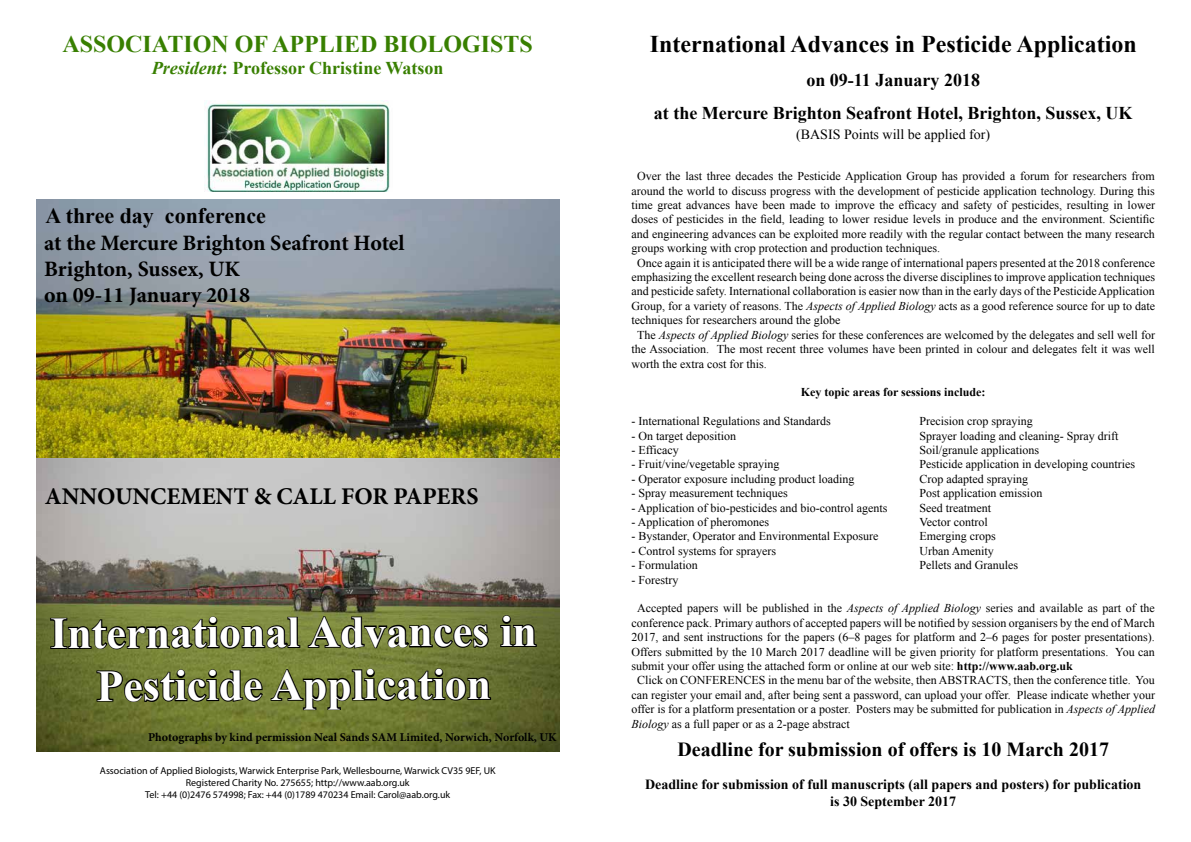
<style>
.page{position:relative;width:1191px;height:842px;background:#fff}
.page>*{position:absolute;margin:0;border:0;box-sizing:border-box;transform-origin:0 0}
.t1{font:700 44px/52.7px "Times New Roman";letter-spacing:-.005em;color:#fff;text-align:center}
.t2{font:700 24px "Times New Roman";color:#000}
.t3{font:700 24px "Times New Roman";color:#387f00}
.t4{font:700 24px "Minion Pro";color:#000}
.t5{font:700 22px/26.4px "Minion Pro";letter-spacing:-.005em;color:#000}
.t6{font:700 22px "Times New Roman";color:#000}
.t7{font:700 20px "Times New Roman";color:#000}
.t8{font:700 18px/33.6px "Times New Roman";color:#000;text-align:center}
.t9{font:700 18px "Times New Roman";color:#387f00}
.t10{font:700 14px/16.8px "Times New Roman";color:#000;text-align:center}
.t11{font:14px "Times New Roman";color:#000}
.t12{font:12px "Times New Roman";color:#000}
.t13{font:700 12px "Minion Pro";color:#000}
.t14{font:700 12px "Times New Roman";color:#000}
.t15{font:10px/12px "Myriad Pro";color:#000;text-align:center}
.s1{font-style:italic}
.s2{font-weight:700}
</style>
<div class="page">
<img style="left:36px;top:200px;width:523px;height:551px">
<svg style="left:499px;top:614px;width:39px;height:34px"></svg>
<img style="left:49px;top:100px;width:443px;height:652px">
<h2 class="t3" style="left:63px;top:28px;width:472px">ASSOCIATION OF APPLIED BIOLOGISTS</h2>
<h3 class="t9" style="left:152px;top:55px;width:293px"><span class="s1">President</span>: Professor Christine Watson</h3>
<h3 class="t6" style="left:46px;top:201px;width:222px">A three day conference</h3>
<h3 class="t5" style="left:44px;top:229px;width:362px">at the Mercure Brighton Seafront Hotel<br>Brighton, Sussex, UK<br>on 09-11 January 2018</h3>
<h2 class="t4" style="left:45px;top:479px;width:435px">ANNOUNCEMENT &amp; CALL FOR PAPERS</h2>
<h1 class="t1" style="left:50px;top:605px;width:488px">International Advances in<br>Pesticide Application</h1>
<p class="t13" style="left:148px;top:728px;width:410px">Photographs by kind permission Neal Sands SAM Limited, Norwich, Norfolk, UK</p>
<p class="t15" style="left:100px;top:765px;width:397px">Association of Applied Biologists, Warwick Enterprise Park, Wellesbourne, Warwick CV35 9EF, UK<br>Registered Charity No. 275655; http://www.aab.org.uk<br>Tel: +44 (0)2476 574998; Fax: +44 (0)1789 470234 Email: Carol@aab.org.uk</p>
<h2 class="t2" style="left:650px;top:28px;width:488px">International Advances in Pesticide Application</h2>
<h3 class="t8" style="left:654px;top:63px;width:480px">on 09-11 January 2018<br>at the Mercure Brighton Seafront Hotel, Brighton, Sussex, UK</h3>
<p class="t11" style="left:796px;top:125px;width:196px">(BASIS Points will be applied for)</p>
<p class="t12" style="left:637px;top:168px;width:519px">Over the last three decades the Pesticide Application Group has provided a forum for researchers from</p>
<p class="t12" style="left:631px;top:183px;width:525px">around the world to discuss progress with the development of pesticide application technology. During this</p>
<p class="t12" style="left:631px;top:197px;width:525px">time great advances have been made to improve the efficacy and safety of pesticides, resulting in lower</p>
<p class="t12" style="left:631px;top:211px;width:525px">doses of pesticides in the field, leading to lower residue levels in produce and the environment. Scientific</p>
<p class="t12" style="left:631px;top:226px;width:525px">and engineering advances can be exploited more readily with the regular contact between the many research</p>
<p class="t12" style="left:631px;top:240px;width:310px">groups working with crop protection and production techniques.</p>
<p class="t12" style="left:637px;top:255px;width:519px">Once again it is anticipated there will be a wide range of international papers presented at the 2018 conference</p>
<p class="t12" style="left:631px;top:269px;width:525px">emphasizing the excellent research being done across the diverse disciplines to improve application techniques</p>
<p class="t12" style="left:631px;top:283px;width:525px">and pesticide safety. International collaboration is easier now than in the early days of the Pesticide Application</p>
<p class="t12" style="left:631px;top:298px;width:525px">Group, for a variety of reasons. The <span class="s1">Aspects of Applied Biology</span> acts as a good reference source for up to date</p>
<p class="t12" style="left:631px;top:312px;width:210px">techniques for researchers around the globe</p>
<p class="t12" style="left:637px;top:327px;width:519px">The <span class="s1">Aspects of Applied Biology</span> series for these conferences are welcomed by the delegates and sell well for</p>
<p class="t12" style="left:631px;top:341px;width:525px">the Association. The most recent three volumes have been printed in colour and delegates felt it was well</p>
<p class="t12" style="left:631px;top:355px;width:137px">worth the extra cost for this.</p>
<p class="t14" style="left:801px;top:384px;width:186px">Key topic areas for sessions include:</p>
<p class="t12" style="left:631px;top:413px;width:201px">- International Regulations and Standards</p>
<p class="t12" style="left:919px;top:413px;width:115px">Precision crop spraying</p>
<p class="t12" style="left:631px;top:427px;width:106px">- On target deposition</p>
<p class="t12" style="left:919px;top:427px;width:200px">Sprayer loading and cleaning- Spray drift</p>
<p class="t12" style="left:631px;top:442px;width:49px">- Efficacy</p>
<p class="t12" style="left:919px;top:442px;width:121px">Soil/granule applications</p>
<p class="t12" style="left:631px;top:456px;width:149px">- Fruit/vine/vegetable spraying</p>
<p class="t12" style="left:919px;top:456px;width:217px">Pesticide application in developing countries</p>
<p class="t12" style="left:631px;top:471px;width:224px">- Operator exposure including product loading</p>
<p class="t12" style="left:919px;top:471px;width:110px">Crop adapted spraying</p>
<p class="t12" style="left:631px;top:485px;width:158px">- Spray measurement techniques</p>
<p class="t12" style="left:919px;top:485px;width:124px">Post application emission</p>
<p class="t12" style="left:631px;top:499px;width:257px">- Application of bio-pesticides and bio-control agents</p>
<p class="t12" style="left:919px;top:499px;width:73px">Seed treatment</p>
<p class="t12" style="left:631px;top:514px;width:139px">- Application of pheromones</p>
<p class="t12" style="left:919px;top:514px;width:70px">Vector control</p>
<p class="t12" style="left:631px;top:528px;width:248px">- Bystander, Operator and Environmental Exposure</p>
<p class="t12" style="left:919px;top:528px;width:78px">Emerging crops</p>
<p class="t12" style="left:631px;top:543px;width:146px">- Control systems for sprayers</p>
<p class="t12" style="left:919px;top:543px;width:76px">Urban Amenity</p>
<p class="t12" style="left:631px;top:557px;width:68px">- Formulation</p>
<p class="t12" style="left:919px;top:557px;width:100px">Pellets and Granules</p>
<p class="t12" style="left:631px;top:571px;width:48px">- Forestry</p>
<p class="t12" style="left:637px;top:600px;width:519px">Accepted papers will be published in the <span class="s1">Aspects of Applied Biology</span> series and available as part of the</p>
<p class="t12" style="left:631px;top:615px;width:525px">conference pack. Primary authors of accepted papers will be notified by session organisers by the end of March</p>
<p class="t12" style="left:631px;top:629px;width:525px">2017, and sent instructions for the papers (6–8 pages for platform and 2–6 pages for poster presentations).</p>
<p class="t12" style="left:631px;top:643px;width:525px">Offers submitted by the 10 March 2017 deadline will be given priority for platform presentations. You can</p>
<p class="t12" style="left:631px;top:658px;width:443px">submit your offer using the attached form or online at our web site: <span class="s2">http://www.aab.org.uk</span></p>
<p class="t12" style="left:637px;top:672px;width:519px">Click on CONFERENCES in the menu bar of the website, then ABSTRACTS, then the conference title. You</p>
<p class="t12" style="left:631px;top:687px;width:525px">can register your email and, after being sent a password, can upload your offer. Please indicate whether your</p>
<p class="t12" style="left:631px;top:701px;width:525px">offer is for a platform presentation or a poster. Posters may be submitted for publication in <span class="s1">Aspects of Applied</span></p>
<p class="t12" style="left:631px;top:715px;width:220px"><span class="s1">Biology</span> as a full paper or as a 2-page abstract</p>
<h3 class="t7" style="left:677px;top:736px;width:433px">Deadline for submission of offers is 10 March 2017</h3>
<p class="t10" style="left:645px;top:775px;width:498px">Deadline for submission of full manuscripts (all papers and posters) for publication is 30 September 2017</p>
</div>
